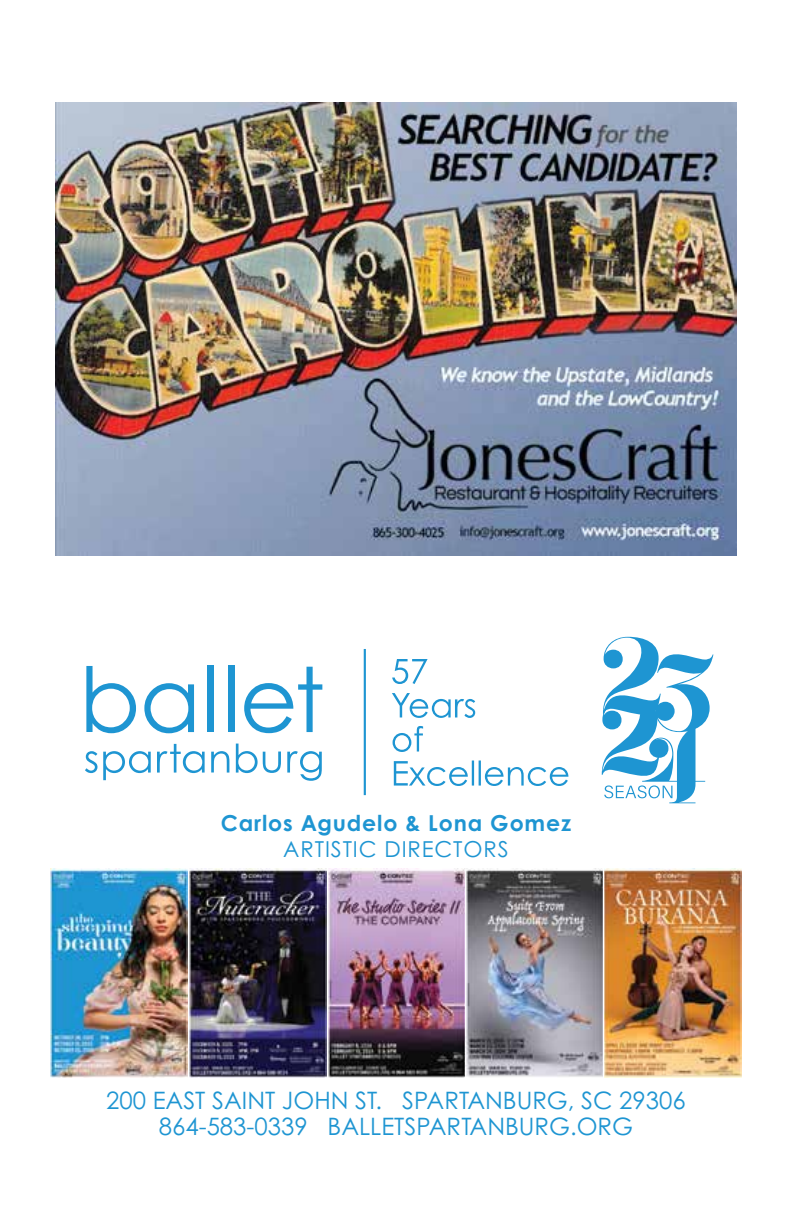
<style>
.page{position:relative;width:792px;height:1224px;background:#fff}
.page>*{position:absolute;margin:0;border:0;box-sizing:border-box;transform-origin:0 0}
.t1{font:24px/26px "Century Gothic Pro";color:#1e95d2;text-align:center}
.t2{font:700 22px "Century Gothic Pro";letter-spacing:.04em;color:#1e95d2}
.t3{font:22px "Century Gothic Pro";letter-spacing:.04em;color:#1e95d2}
</style>
<div class="page">
<img style="left:56px;top:102px;width:680px;height:454px">
<img style="left:50px;top:869px;width:692px;height:209px">
<svg style="left:602px;top:637px;width:111px;height:166px"></svg>
<svg style="left:394px;top:761px;width:174px;height:25px"></svg>
<svg style="left:393px;top:726px;width:30px;height:26px"></svg>
<svg style="left:392px;top:693px;width:83px;height:25px"></svg>
<svg style="left:392px;top:659px;width:36px;height:25px"></svg>
<svg style="left:86px;top:666px;width:50px;height:67px"></svg>
<svg style="left:144px;top:683px;width:50px;height:50px"></svg>
<div style="left:207px;top:666px;width:6px;height:66px;background:#1e95d2"></div>
<div style="left:228px;top:666px;width:6px;height:66px;background:#1e95d2"></div>
<svg style="left:244px;top:667px;width:78px;height:66px"></svg>
<svg style="left:85px;top:751px;width:66px;height:29px"></svg>
<svg style="left:157px;top:744px;width:48px;height:29px"></svg>
<svg style="left:211px;top:751px;width:18px;height:22px"></svg>
<svg style="left:236px;top:744px;width:45px;height:29px"></svg>
<svg style="left:287px;top:751px;width:35px;height:30px"></svg>
<hr style="left:364px;top:649px;width:2px;height:146px;background:#1e95d2">
<p class="t2" style="left:221px;top:809px;width:352px">Carlos Agudelo &amp; Lona Gomez</p>
<p class="t3" style="left:283px;top:836px;width:227px">ARTISTIC DIRECTORS</p>
<p class="t1" style="left:106px;top:1087px;width:581px">200 EAST SAINT JOHN ST. SPARTANBURG, SC 29306<br>864-583-0339 BALLETSPARTANBURG.ORG</p>
</div>
